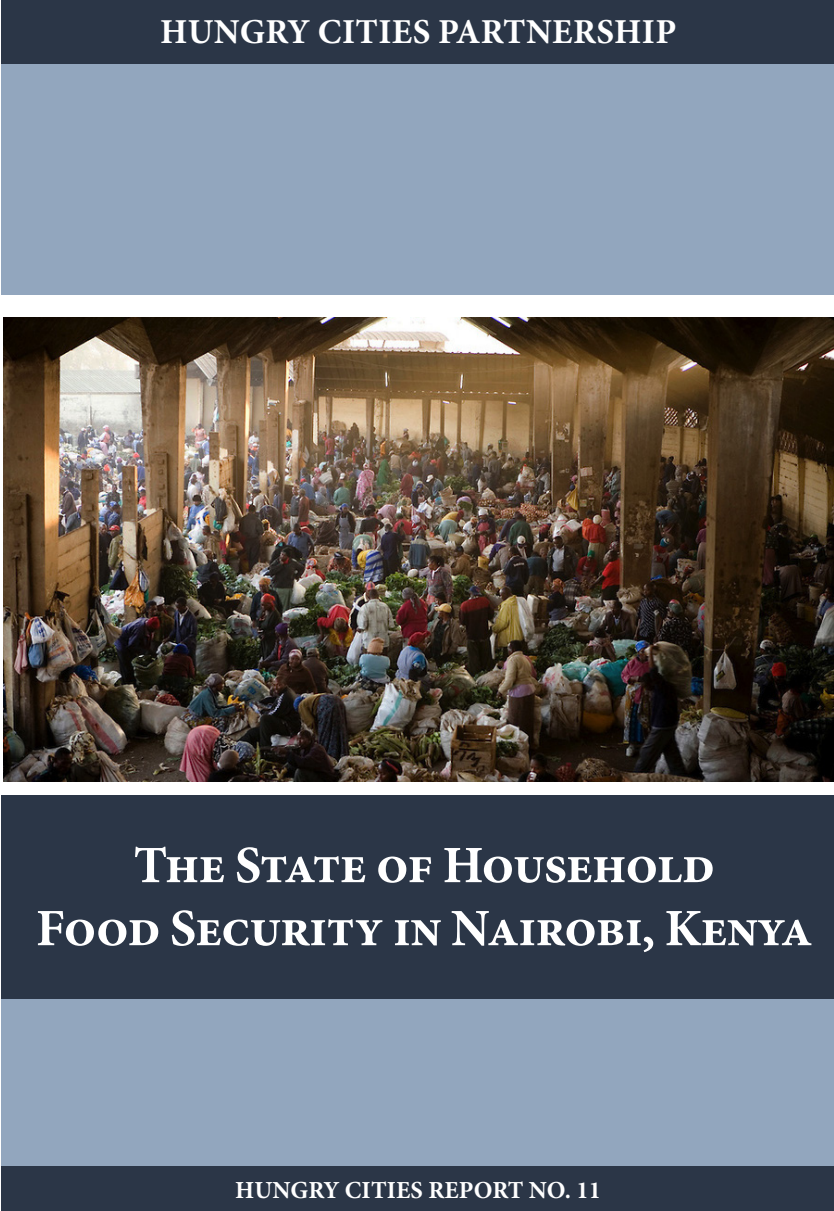
<style>
.page{position:relative;width:834px;height:1211px;background:#fff}
.page>*{position:absolute;margin:0;border:0;box-sizing:border-box;transform-origin:0 0}
.t1{font:700 52.5px/63px "Minion Pro";letter-spacing:-.02em;color:#fff;text-align:center}
.t2{font:700 35px "Minion Pro";letter-spacing:.01em;color:#fff}
.t3{font:700 24.5px "Minion Pro";letter-spacing:.005em;color:#fff}
</style>
<div class="page">
<div style="left:1px;top:64px;width:832px;height:1102px;background:#92a6be"></div>
<div style="left:1px;top:295px;width:832px;height:501px;background:#fff"></div>
<div style="left:1px;top:0;width:832px;height:64px;background:#2b3647"></div>
<div style="left:1px;top:1166px;width:832px;height:44px;background:#2b3647"></div>
<div style="left:1px;top:795px;width:832px;height:203px;background:#2b3647"></div>
<img style="left:3px;top:317px;width:830px;height:464px">
<p class="t2" style="left:160px;top:7px;width:517px">HUNGRY CITIES PARTNERSHIP</p>
<p class="t1" style="left:36px;top:833px;width:778px">The State of Household<br>Food Security in Nairobi, Kenya</p>
<p class="t3" style="left:235px;top:1173px;width:367px">HUNGRY CITIES REPORT NO. 11</p>
</div>
